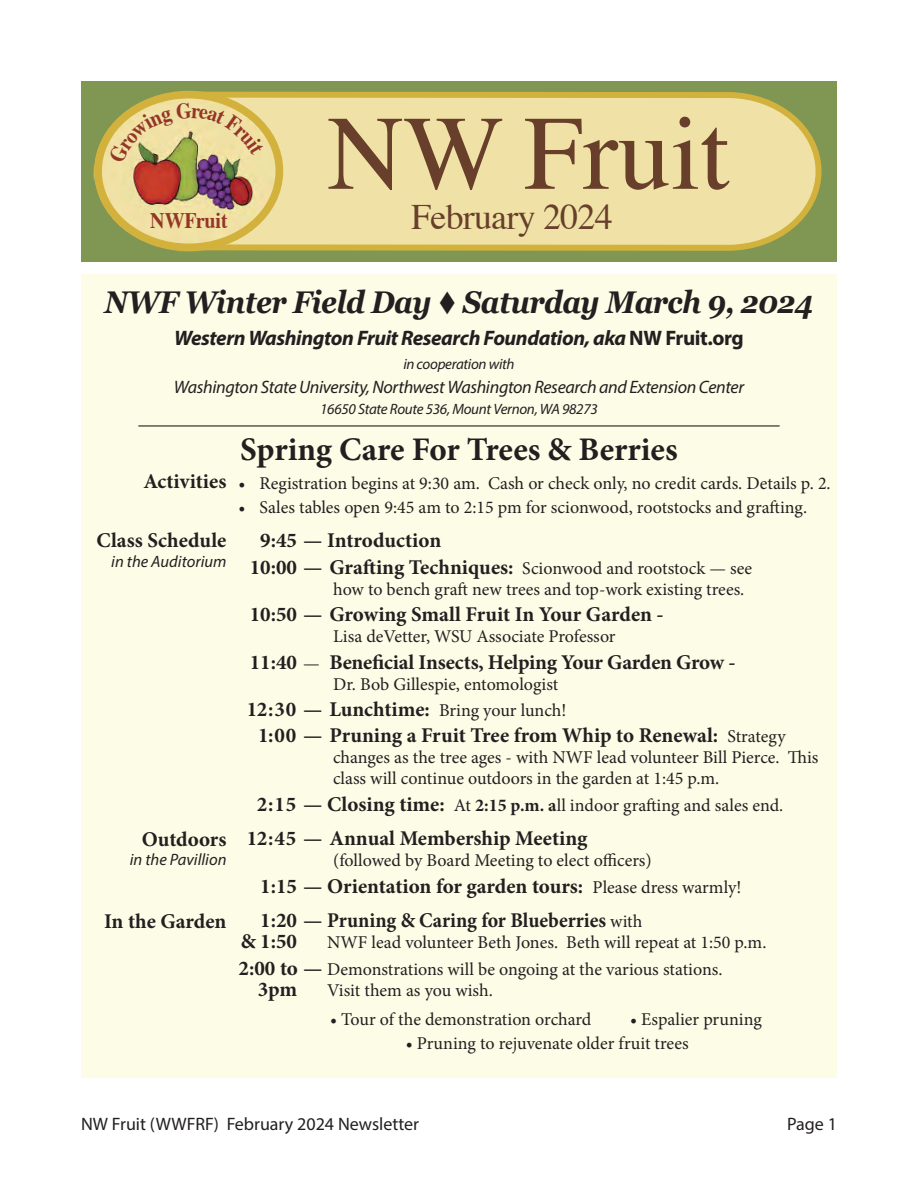
<style>
.page{position:relative;width:918px;height:1188px;background:#fff}
.page>*{position:absolute;margin:0;border:0;box-sizing:border-box;transform-origin:0 0}
.t1{font:105.75px "Times";color:#673f2a}
.t2{font:35.85px "Times";letter-spacing:-.02em;color:#673f2a}
.t3{font:700 33px "Minion Pro";color:#231f20}
.t4{font:italic 700 31.35px "Georgia";letter-spacing:-.02em;color:#231f20;scale:.91 1}
.t5{font:700 22.2px "Times";color:#933629;scale:.9 1}
.t6{font:700 21px "Minion Pro";letter-spacing:-.005em;color:#231f20}
.t7{font:italic 700 21px "Myriad Pro";letter-spacing:-.02em;color:#231f20}
.t8{font:18px/21px "Minion Pro";color:#231f20}
.t9{font:italic 18px "Myriad Pro";letter-spacing:-.02em;color:#231f20}
.t10{font:18px "Myriad Pro";color:#231f20}
.t11{font:italic 16.5px "Myriad Pro";color:#231f20}
.t12{font:italic 15px "Myriad Pro";letter-spacing:-.02em;color:#231f20}
.s1{font-style:normal}
.s2{font-weight:400;font-size:18px}
.s3{font-weight:700;font-size:21px}
.s4{font-weight:700}
</style>
<div class="page">
<div style="left:81px;top:274px;width:756px;height:803px;background:#fdfce7"></div>
<hr style="left:138px;top:425px;width:642px;height:2px;background:#231f20">
<div style="left:81px;top:81px;width:756px;height:181px;background:#7f9752"></div>
<svg style="left:93px;top:90px;width:729px;height:161px"></svg>
<img style="left:94px;top:93px;width:189px;height:159px">
<div style="left:94px;top:91px;width:189px;height:160px;border:8px solid #d2b23c;border-radius:50%"></div>
<svg style="left:108px;top:102px;width:156px;height:62px"></svg>
<p class="t5" style="left:150px;top:199px;width:88px">NWFruit</p>
<h1 class="t1" style="left:327px;top:54px;width:404px">NW Fruit</h1>
<h2 class="t2" style="left:411px;top:183px;width:203px">February 2024</h2>
<p class="t4" style="left:105px;top:279px;width:780px">NWF Winter Field Day ▼ Saturday March 9, 2024</p>
<p class="t7" style="left:174px;top:324px;width:571px">Western Washington Fruit Research Foundation, aka <span class="s1">NW Fruit.org</span></p>
<p class="t12" style="left:403px;top:354px;width:113px">in cooperation with</p>
<p class="t9" style="left:174px;top:376px;width:572px">Washington State University, Northwest Washington Research and Extension Center</p>
<p class="t12" style="left:320px;top:399px;width:279px">16650 State Route 536, Mount Vernon, WA 98273</p>
<p class="t3" style="left:240px;top:426px;width:439px">Spring Care For Trees &amp; Berries</p>
<p class="t6" style="left:143px;top:466px;width:85px">Activities</p>
<p class="t8" style="left:239px;top:473px;width:594px">• Registration begins at 9:30 am. Cash or check only, no credit cards. Details p. 2.</p>
<p class="t8" style="left:239px;top:497px;width:570px">• Sales tables open 9:45 am to 2:15 pm for scionwood, rootstocks and grafting.</p>
<p class="t6" style="left:260px;top:526px;width:182px">9:45 — Introduction</p>
<p class="t6" style="left:250px;top:552px;width:504px">10:00 — Grafting Techniques: <span class="s2">Scionwood and rootstock — see</span></p>
<p class="t8" style="left:333px;top:579px;width:413px">how to bench graft new trees and top-work existing trees.</p>
<p class="t6" style="left:250px;top:600px;width:415px">10:50 — Growing Small Fruit In Your Garden -</p>
<p class="t8" style="left:333px;top:626px;width:284px">Lisa deVetter, WSU Associate Professor</p>
<p class="t6" style="left:250px;top:647px;width:487px">11:40 <span class="s2">—</span> Beneficial Insects, Helping Your Garden Grow -</p>
<p class="t8" style="left:333px;top:674px;width:227px">Dr. Bob Gillespie, entomologist</p>
<p class="t6" style="left:247px;top:695px;width:321px">12:30 — Lunchtime: <span class="s2">Bring your lunch!</span></p>
<p class="t6" style="left:258px;top:721px;width:529px">1:00 — Pruning a Fruit Tree from Whip to Renewal: <span class="s2">Strategy</span></p>
<p class="t8" style="left:333px;top:747px;width:487px">changes as the tree ages - with NWF lead volunteer Bill Pierce. This class will continue outdoors in the garden at 1:45 p.m.</p>
<p class="t8" style="left:257px;top:795px;width:528px"><span class="s3">2:15 — Closing time:</span> At <span class="s4">2:15 p.m. a</span>ll indoor grafting and sales end.</p>
<p class="t6" style="left:247px;top:824px;width:342px">12:45 — Annual Membership Meeting</p>
<p class="t8" style="left:333px;top:850px;width:320px">(followed by Board Meeting to elect officers)</p>
<p class="t6" style="left:260px;top:871px;width:483px">1:15 — Orientation for garden tours: <span class="s2">Please dress warmly!</span></p>
<p class="t6" style="left:260px;top:906px;width:384px">1:20 — Pruning &amp; Caring for Blueberries <span class="s2">with</span></p>
<p class="t6" style="left:241px;top:927px;width:58px">&amp; 1:50</p>
<p class="t8" style="left:327px;top:932px;width:441px">NWF lead volunteer Beth Jones. Beth will repeat at 1:50 p.m.</p>
<p class="t8" style="left:239px;top:959px;width:485px"><span class="s3">2:00 to —</span> Demonstrations will be ongoing at the various stations.</p>
<p class="t6" style="left:258px;top:974px;width:41px">3pm</p>
<p class="t8" style="left:327px;top:980px;width:167px">Visit them as you wish.</p>
<p class="t8" style="left:330px;top:1009px;width:263px">• Tour of the demonstration orchard</p>
<p class="t8" style="left:630px;top:1009px;width:133px">• Espalier pruning</p>
<p class="t8" style="left:406px;top:1033px;width:284px">• Pruning to rejuvenate older fruit trees</p>
<p class="t6" style="left:97px;top:526px;width:131px">Class Schedule</p>
<p class="t11" style="left:111px;top:551px;width:117px">in the Auditorium</p>
<p class="t6" style="left:142px;top:824px;width:86px">Outdoors</p>
<p class="t11" style="left:130px;top:849px;width:98px">in the Pavillion</p>
<p class="t6" style="left:104px;top:906px;width:124px">In the Garden</p>
<p class="t10" style="left:81px;top:1112px;width:340px">NW Fruit (WWFRF) February 2024 Newsletter</p>
<p class="t10" style="left:787px;top:1112px;width:51px">Page 1</p>
</div>
